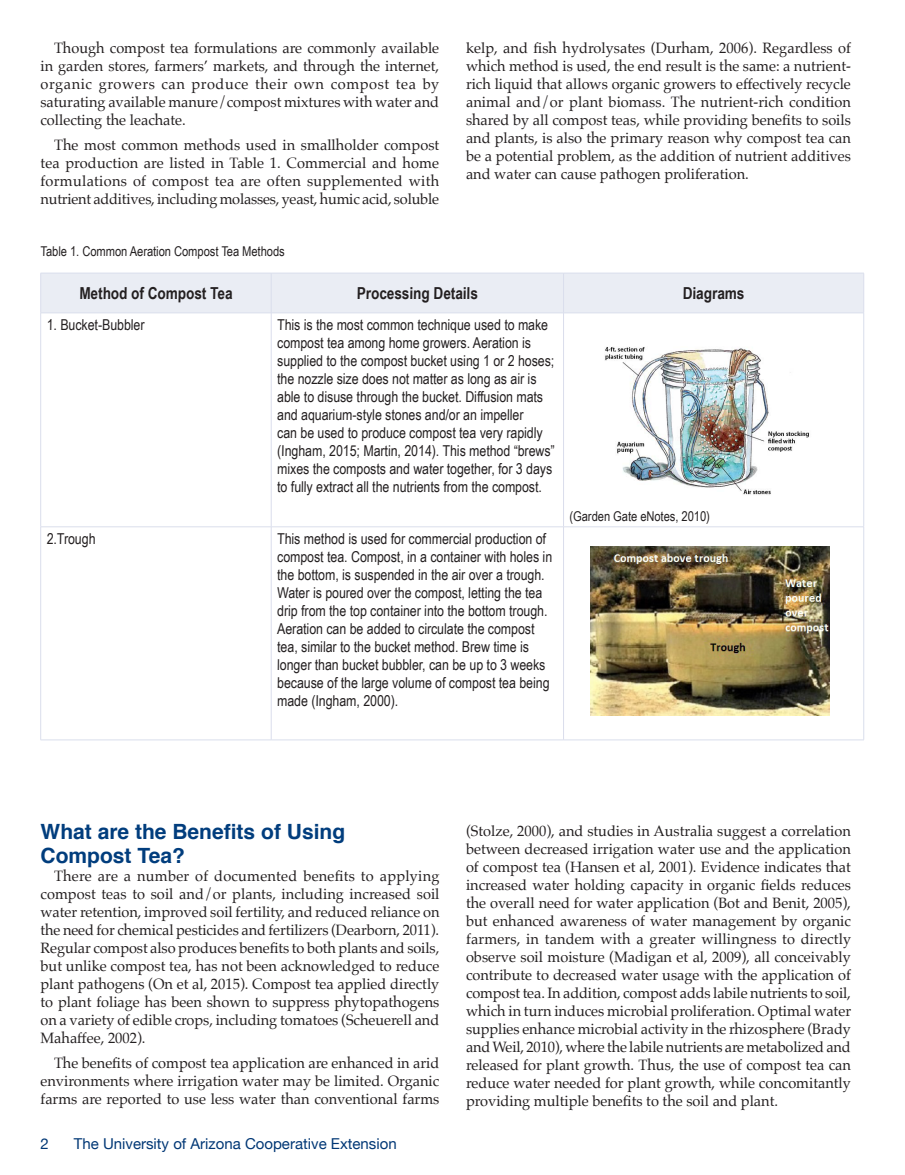
<style>
.page{position:relative;width:905px;height:1175px;background:#fff}
.page>*{position:absolute;margin:0;border:0;box-sizing:border-box;transform-origin:0 0}
.Subhead_1{font:700 21px/24px "Helvetica";color:#013d7d}
.t1{font:700 16.5px "Arial Narrow";color:#231f20}
.Subhead_1-2{font:15px/18px "Palatino";color:#231f20;text-align:justify}
.t2{font:15px/18px "Arial Narrow";color:#231f20}
.t3{font:15px "Helvetica Neue";color:#013775}
.t4{font:13.5px "Arial Narrow";color:#231f20}
</style>
<div class="page">
<div style="left:41px;top:274px;width:822px;height:38px;background:#eaedf4"></div>
<hr style="left:40px;top:273px;width:231px;height:1px;background:#dadeec">
<hr style="left:40px;top:273px;width:1px;height:40px;background:#dadeec">
<hr style="left:271px;top:273px;width:292px;height:1px;background:#dadeec">
<hr style="left:271px;top:273px;width:1px;height:40px;background:#dadeec">
<hr style="left:563px;top:273px;width:300px;height:1px;background:#dadeec">
<hr style="left:563px;top:273px;width:1px;height:40px;background:#dadeec">
<hr style="left:863px;top:273px;width:1px;height:40px;background:#dadeec">
<hr style="left:40px;top:312px;width:231px;height:1px;background:#dadeec">
<hr style="left:40px;top:313px;width:1px;height:213px;background:#dadeec">
<hr style="left:271px;top:312px;width:292px;height:1px;background:#dadeec">
<hr style="left:271px;top:313px;width:1px;height:213px;background:#dadeec">
<hr style="left:563px;top:312px;width:300px;height:1px;background:#dadeec">
<hr style="left:563px;top:313px;width:1px;height:213px;background:#dadeec">
<hr style="left:863px;top:313px;width:1px;height:213px;background:#dadeec">
<hr style="left:40px;top:526px;width:231px;height:1px;background:#dadeec">
<hr style="left:40px;top:527px;width:1px;height:212px;background:#dadeec">
<hr style="left:271px;top:526px;width:292px;height:1px;background:#dadeec">
<hr style="left:271px;top:527px;width:1px;height:212px;background:#dadeec">
<hr style="left:563px;top:526px;width:300px;height:1px;background:#dadeec">
<hr style="left:563px;top:527px;width:1px;height:212px;background:#dadeec">
<hr style="left:863px;top:527px;width:1px;height:212px;background:#dadeec">
<hr style="left:40px;top:739px;width:231px;height:1px;background:#dadeec">
<hr style="left:271px;top:739px;width:292px;height:1px;background:#dadeec">
<hr style="left:563px;top:739px;width:300px;height:1px;background:#dadeec">
<img style="left:605px;top:347px;width:204px;height:148px">
<img style="left:590px;top:547px;width:239px;height:169px">
<p class="Subhead_1-2" style="left:40px;top:39px;width:400px;text-indent:14px">Though compost tea formulations are commonly available in garden stores, farmers’ markets, and through the internet, organic growers can produce their own compost tea by saturating available manure/compost mixtures with water and collecting the leachate.</p>
<p class="Subhead_1-2" style="left:40px;top:135px;width:400px;text-indent:14px">The most common methods used in smallholder compost tea production are listed in Table 1. Commercial and home formulations of compost tea are often supplemented with nutrient additives, including molasses, yeast, humic acid, soluble</p>
<p class="Subhead_1-2" style="left:466px;top:39px;width:386px">kelp, and fish hydrolysates (Durham, 2006). Regardless of which method is used, the end result is the same: a nutrient&shy;rich liquid that allows organic growers to effectively recycle animal and/or plant biomass. The nutrient-rich condition shared by all compost teas, while providing benefits to soils and plants, is also the primary reason why compost tea can be a potential problem, as the addition of nutrient additives and water can cause pathogen proliferation.</p>
<p class="t4" style="left:40px;top:242px;width:246px">Table 1. Common Aeration Compost Tea Methods</p>
<p class="t1" style="left:79px;top:281px;width:155px">Method of Compost Tea</p>
<p class="t1" style="left:357px;top:281px;width:123px">Processing Details</p>
<p class="t1" style="left:682px;top:281px;width:64px">Diagrams</p>
<p class="t2" style="left:47px;top:315px;width:99px">1. Bucket-Bubbler</p>
<p class="t2" style="left:277px;top:315px;width:279px">This is the most common technique used to make compost tea among home growers. Aeration is supplied to the compost bucket using 1 or 2 hoses; the nozzle size does not matter as long as air is able to disuse through the bucket. Diffusion mats and aquarium-style stones and/or an impeller<br>can be used to produce compost tea very rapidly (Ingham, 2015; Martin, 2014). This method “brews” mixes the composts and water together, for 3 days to fully extract all the nutrients from the compost.</p>
<p class="t4" style="left:569px;top:506px;width:142px">(Garden Gate eNotes, 2010)</p>
<p class="t2" style="left:47px;top:529px;width:51px">2.Trough</p>
<p class="t2" style="left:277px;top:529px;width:277px">This method is used for commercial production of compost tea. Compost, in a container with holes in the bottom, is suspended in the air over a trough.<br>Water is poured over the compost, letting the tea drip from the top container into the bottom trough.<br>Aeration can be added to circulate the compost tea, similar to the bucket method. Brew time is longer than bucket bubbler, can be up to 3 weeks because of the large volume of compost tea being made (Ingham, 2000).</p>
<p class="Subhead_1" style="left:40px;top:820px;width:306px">What are the Benefits of Using<br>Compost Tea?</p>
<p class="Subhead_1-2" style="left:40px;top:867px;width:400px;text-indent:14px">There are a number of documented benefits to applying compost teas to soil and/or plants, including increased soil water retention, improved soil fertility, and reduced reliance on the need for chemical pesticides and fertilizers (Dearborn, 2011).<br>Regular compost also produces benefits to both plants and soils, but unlike compost tea, has not been acknowledged to reduce plant pathogens (On et al, 2015). Compost tea applied directly to plant foliage has been shown to suppress phytopathogens on a variety of edible crops, including tomatoes (Scheuerell and Mahaffee, 2002).</p>
<p class="Subhead_1-2" style="left:40px;top:1054px;width:400px;text-indent:14px">The benefits of compost tea application are enhanced in arid environments where irrigation water may be limited. Organic farms are reported to use less water than conventional farms</p>
<p class="t3" style="left:40px;top:1132px;width:10px">2</p>
<p class="t3" style="left:74px;top:1133px;width:324px">The University of Arizona Cooperative Extension</p>
<p class="Subhead_1-2" style="left:466px;top:821px;width:386px">(Stolze, 2000), and studies in Australia suggest a correlation between decreased irrigation water use and the application of compost tea (Hansen et al, 2001). Evidence indicates that increased water holding capacity in organic fields reduces the overall need for water application (Bot and Benit, 2005), but enhanced awareness of water management by organic farmers, in tandem with a greater willingness to directly observe soil moisture (Madigan et al, 2009), all conceivably contribute to decreased water usage with the application of compost tea. In addition, compost adds labile nutrients to soil, which in turn induces microbial proliferation. Optimal water supplies enhance microbial activity in the rhizosphere (Brady and Weil, 2010), where the labile nutrients are metabolized and released for plant growth. Thus, the use of compost tea can reduce water needed for plant growth, while concomitantly providing multiple benefits to the soil and plant.</p>
</div>
